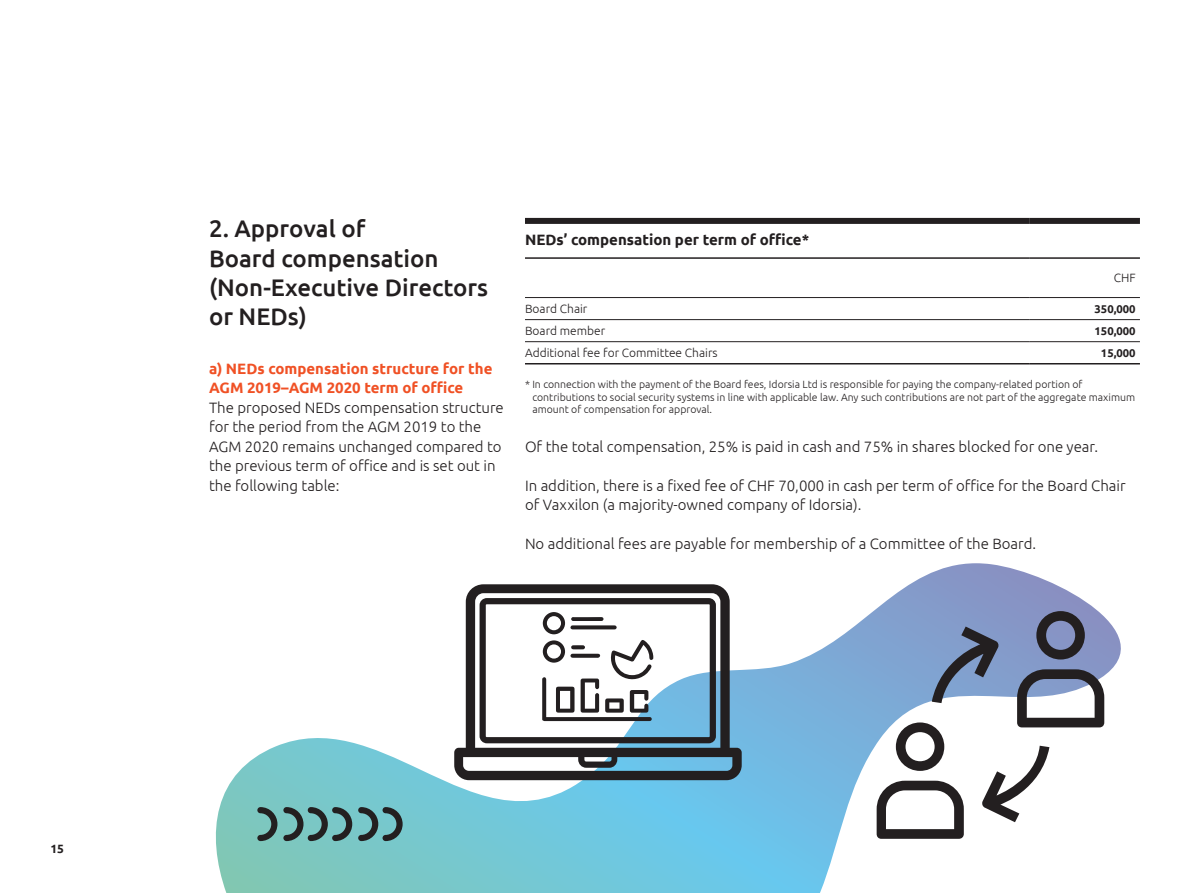
<style>
.page{position:relative;width:1191px;height:893px;background:#fff}
.page>*{position:absolute;margin:0;border:0;box-sizing:border-box;transform-origin:0 0}
.t1{font:500 24px/29.2px "Ubuntu";color:#231f20}
.t2{font:300 15px/19.5px "Ubuntu";color:#231f20}
.t3{font:700 15px/19.5px "Ubuntu";color:#f05125}
.t4{font:700 15px "Ubuntu";color:#231f20}
.t5{font:300 12px "Ubuntu";color:#231f20}
.t6{font:700 12px "Ubuntu";color:#231f20}
.t7{font:700 11.25px "Ubuntu";color:#231f20}
.t8{font:300 10.5px/12.6px "Ubuntu";color:#231f20}
</style>
<div class="page">
<svg style="left:215px;top:563px;width:906px;height:330px"></svg>
<svg style="left:454px;top:584px;width:287px;height:196px"></svg>
<svg style="left:257px;top:807px;width:145px;height:34px;background:#5a8a89"></svg>
<svg style="left:876px;top:611px;width:228px;height:228px"></svg>
<hr style="left:525px;top:297px;width:504px;height:1px;background:#231f20">
<hr style="left:1029px;top:297px;width:111px;height:1px;background:#231f20">
<hr style="left:525px;top:319px;width:504px;height:1px;background:#231f20">
<hr style="left:1029px;top:319px;width:111px;height:1px;background:#231f20">
<hr style="left:525px;top:341px;width:504px;height:1px;background:#231f20">
<hr style="left:1029px;top:341px;width:111px;height:1px;background:#231f20">
<hr style="left:525px;top:363px;width:504px;height:1px;background:#231f20">
<hr style="left:1029px;top:363px;width:111px;height:1px;background:#231f20">
<div style="left:525px;top:218px;width:504px;height:6px;background:#231f20"></div>
<div style="left:1029px;top:218px;width:111px;height:6px;background:#231f20"></div>
<hr style="left:525px;top:257px;width:504px;height:2px;background:#231f20">
<hr style="left:1029px;top:257px;width:111px;height:2px;background:#231f20">
<p class="t6" style="left:50px;top:841px;width:15px">15</p>
<h1 class="t1" style="left:209px;top:213px;width:281px">2. Approval of<br>Board compensation (Non-Executive Directors or NEDs)</h1>
<p class="t3" style="left:209px;top:359px;width:285px">a) NEDs compensation structure for the<br>AGM 2019–AGM 2020 term of office</p>
<p class="t2" style="left:209px;top:397px;width:296px">The proposed NEDs compensation structure for the period from the AGM 2019 to the AGM 2020 remains unchanged compared to the previous term of office and is set out in the following table:</p>
<p class="t4" style="left:525px;top:231px;width:286px">NEDs’ compensation per term of office*</p>
<p class="t5" style="left:1113px;top:271px;width:23px">CHF</p>
<p class="t5" style="left:525px;top:302px;width:64px">Board Chair</p>
<p class="t7" style="left:1094px;top:302px;width:43px">350,000</p>
<p class="t5" style="left:525px;top:324px;width:82px">Board member</p>
<p class="t7" style="left:1094px;top:324px;width:43px">150,000</p>
<p class="t5" style="left:525px;top:346px;width:194px">Additional fee for Committee Chairs</p>
<p class="t7" style="left:1101px;top:346px;width:36px">15,000</p>
<p class="t8" style="left:532px;top:378px;width:604px;text-indent:-7px">* In connection with the payment of the Board fees, Idorsia Ltd is responsible for paying the company-related portion of contributions to social security systems in line with applicable law. Any such contributions are not part of the aggregate maximum amount of compensation for approval.</p>
<p class="t2" style="left:525px;top:436px;width:575px">Of the total compensation, 25% is paid in cash and 75% in shares blocked for one year.</p>
<p class="t2" style="left:525px;top:475px;width:602px">In addition, there is a fixed fee of CHF 70,000 in cash per term of office for the Board Chair of Vaxxilon (a majority-owned company of Idorsia).</p>
<p class="t2" style="left:525px;top:534px;width:513px">No additional fees are payable for membership of a Committee of the Board.</p>
</div>
